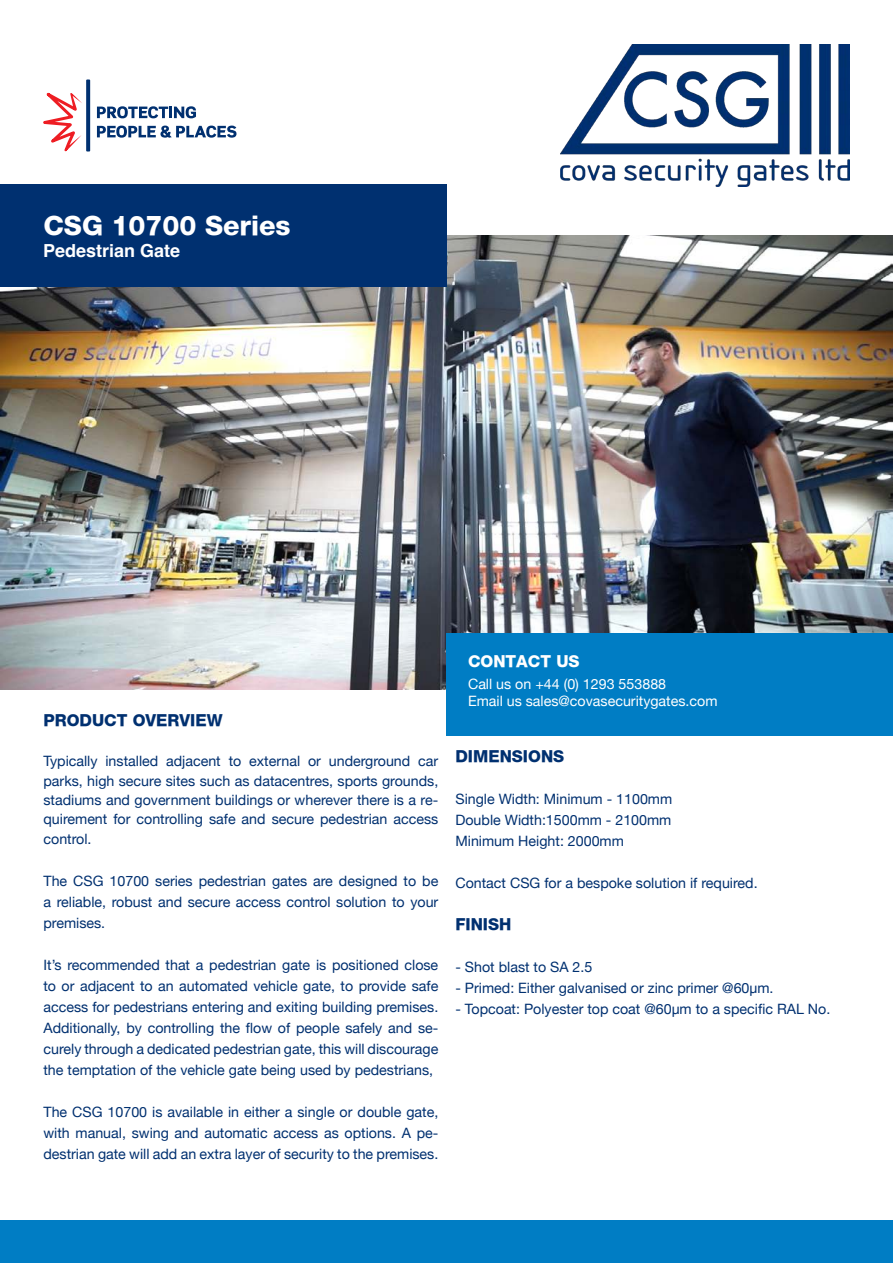
<style>
.page{position:relative;width:893px;height:1263px;background:#fff}
.page>*{position:absolute;margin:0;border:0;box-sizing:border-box;transform-origin:0 0}
.t1{font:800 27px "Helvetica Neue";color:#fff}
.t2{font:700 18px "Helvetica";color:#fff}
.t3{font:800 16.5px "Helvetica Neue";color:#003070}
.t4{font:800 16.5px "Helvetica Neue";color:#fff}
.t5{font:14.25px/21px "Helvetica Neue";color:#003070;text-align:justify}
.t6{font:14.25px "Helvetica Neue";color:#fff}
</style>
<div class="page">
<img style="left:0;top:235px;width:893px;height:455px">
<div style="left:0;top:184px;width:447px;height:102px;background:#003070"></div>
<div style="left:446px;top:634px;width:447px;height:102px;background:#007dc4"></div>
<div style="left:0;top:1220px;width:893px;height:43px;background:#007dc4"></div>
<img style="left:560px;top:44px;width:289px;height:143px">
<svg style="left:86px;top:80px;width:4px;height:72px"></svg>
<svg style="left:43px;top:93px;width:39px;height:58px"></svg>
<svg style="left:97px;top:106px;width:99px;height:12px"></svg>
<svg style="left:97px;top:126px;width:139px;height:12px"></svg>
<p class="t1" style="left:44px;top:209px;width:249px">CSG 10700 Series</p>
<p class="t2" style="left:43px;top:240px;width:139px">Pedestrian Gate</p>
<p class="t3" style="left:44px;top:710px;width:181px">PRODUCT OVERVIEW</p>
<p class="t5" style="left:44px;top:752px;width:396px;line-height:19.5px">Typically installed adjacent to external or underground car parks, high secure sites such as datacentres, sports grounds, stadiums and government buildings or wherever there is a re&shy;quirement for controlling safe and secure pedestrian access control.</p>
<p class="t5" style="left:44px;top:871px;width:396px">The CSG 10700 series pedestrian gates are designed to be a reliable, robust and secure access control solution to your premises.</p>
<p class="t5" style="left:44px;top:955px;width:396px">It’s recommended that a pedestrian gate is positioned close to or adjacent to an automated vehicle gate, to provide safe access for pedestrians entering and exiting building premises.<br>Additionally, by controlling the flow of people safely and se&shy;curely through a dedicated pedestrian gate, this will discourage the temptation of the vehicle gate being used by pedestrians,</p>
<p class="t5" style="left:44px;top:1102px;width:396px">The CSG 10700 is available in either a single or double gate, with manual, swing and automatic access as options. A pe&shy;destrian gate will add an extra layer of security to the premises.</p>
<p class="t4" style="left:468px;top:652px;width:113px">CONTACT US</p>
<p class="t6" style="left:468px;top:673px;width:200px">Call us on +44 (0) 1293 553888</p>
<p class="t6" style="left:468px;top:690px;width:251px">Email us sales@covasecuritygates.com</p>
<p class="t3" style="left:455px;top:746px;width:110px">DIMENSIONS</p>
<p class="t5" style="left:455px;top:789px;width:218px">Single Width: Minimum - 1100mm</p>
<p class="t5" style="left:455px;top:810px;width:218px">Double Width:1500mm - 2100mm</p>
<p class="t5" style="left:455px;top:831px;width:170px">Minimum Height: 2000mm</p>
<p class="t5" style="left:455px;top:873px;width:304px">Contact CSG for a bespoke solution if required.</p>
<p class="t3" style="left:455px;top:914px;width:57px">FINISH</p>
<p class="t5" style="left:455px;top:957px;width:138px">- Shot blast to SA 2.5</p>
<p class="t5" style="left:455px;top:978px;width:320px">- Primed: Either galvanised or zinc primer @60μm.</p>
<p class="t5" style="left:455px;top:999px;width:376px">- Topcoat: Polyester top coat @60μm to a specific RAL No.</p>
</div>
